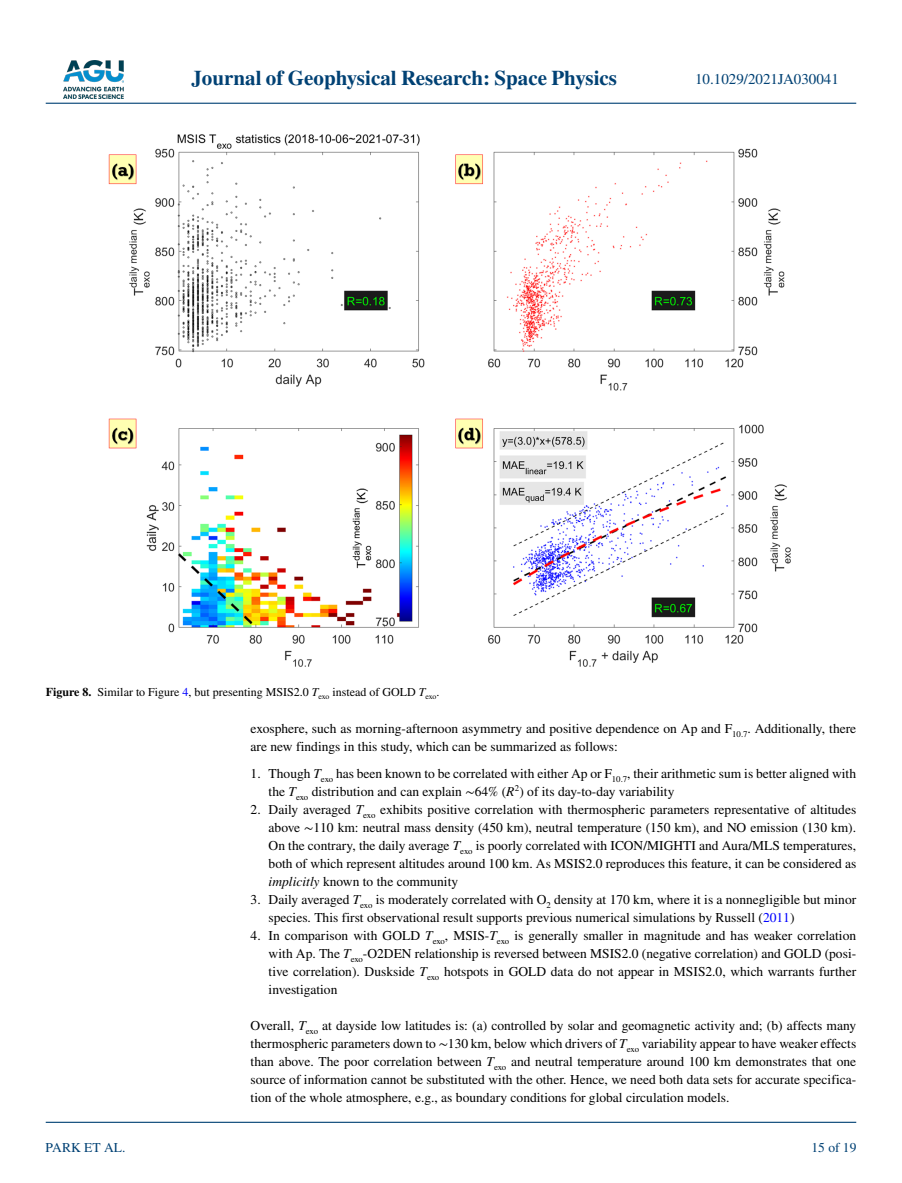
<style>
.page{position:relative;width:902px;height:1183px;background:#fff}
.page>*{position:absolute;margin:0;border:0;box-sizing:border-box;transform-origin:0 0}
.t1{font:700 21px "STIX";color:#004174}
.t2{font:15px "STIX";color:#004174}
.t3{font:13.5px/18px "STIX";color:#000}
.t4{font:13.5px "STIX";color:#004174}
.t5{font:12px "STIX";color:#000}
.s1{font-weight:700}
.s2{color:#00f}
.s3{font-style:italic}
</style>
<div class="page">
<img style="left:63px;top:60px;width:60px;height:39px">
<hr style="left:46px;top:103px;width:810px;height:1px;background:#004174">
<hr style="left:46px;top:1121px;width:810px;height:1px;background:#004174">
<img style="left:109px;top:134px;width:682px;height:533px">
<h1 class="t1" style="left:191px;top:66px;width:427px">Journal of Geophysical Research: Space Physics</h1>
<p class="t2" style="left:695px;top:69px;width:145px">10.1029/2021JA030041</p>
<p class="t5" style="left:46px;top:683px;width:395px"><span class="s1">Figure 8.</span> Similar to Figure <span class="s2">4</span>, but presenting MSIS2.0 <span class="s3">T</span><sub>exo</sub> instead of GOLD <span class="s3">T</span><sub>exo</sub>.</p>
<p class="t4" style="left:45px;top:1138px;width:81px">PARK ET AL.</p>
<p class="t3" style="left:250px;top:720px;width:607px">exosphere, such as morning-afternoon asymmetry and positive dependence on Ap and F<sub>10.7</sub>. Additionally, there are new findings in this study, which can be summarized as follows:</p>
<p class="t3" style="left:268px;top:765px;width:589px;text-indent:-18px">1. Though <span class="s3">T</span><sub>exo</sub> has been known to be correlated with either Ap or F<sub>10.7</sub>, their arithmetic sum is better aligned with the <span class="s3">T</span><sub>exo</sub> distribution and can explain ∼64% (<span class="s3">R</span><sup>2</sup>) of its day-to-day variability</p>
<p class="t3" style="left:268px;top:801px;width:589px;text-align:justify;text-indent:-18px">2. Daily averaged <span class="s3">T</span><sub>exo</sub> exhibits positive correlation with thermospheric parameters representative of altitudes above ∼110 km: neutral mass density (450 km), neutral temperature (150 km), and NO emission (130 km).<br>On the contrary, the daily average <span class="s3">T</span><sub>exo</sub> is poorly correlated with ICON/MIGHTI and Aura/MLS temperatures, both of which represent altitudes around 100 km. As MSIS2.0 reproduces this feature, it can be considered as <span class="s3">implicitly</span> known to the community</p>
<p class="t3" style="left:268px;top:891px;width:589px;text-indent:-18px">3. Daily averaged <span class="s3">T</span><sub>exo</sub> is moderately correlated with O<sub>2</sub> density at 170 km, where it is a nonnegligible but minor species. This first observational result supports previous numerical simulations by Russell (<span class="s2">2011</span>)</p>
<p class="t3" style="left:268px;top:927px;width:589px;text-align:justify;text-indent:-18px">4. In comparison with GOLD <span class="s3">T</span><sub>exo</sub>, MSIS-<span class="s3">T</span><sub>exo</sub> is generally smaller in magnitude and has weaker correlation with Ap. The <span class="s3">T</span><sub>exo</sub>-O2DEN relationship is reversed between MSIS2.0 (negative correlation) and GOLD (posi&shy;tive correlation). Duskside <span class="s3">T</span><sub>exo</sub> hotspots in GOLD data do not appear in MSIS2.0, which warrants further investigation</p>
<p class="t3" style="left:250px;top:1017px;width:607px;text-align:justify">Overall, <span class="s3">T</span><sub>exo</sub> at dayside low latitudes is: (a) controlled by solar and geomagnetic activity and; (b) affects many thermospheric parameters down to ∼130 km, below which drivers of <span class="s3">T</span><sub>exo</sub> variability appear to have weaker effects than above. The poor correlation between <span class="s3">T</span><sub>exo</sub> and neutral temperature around 100 km demonstrates that one source of information cannot be substituted with the other. Hence, we need both data sets for accurate specifica&shy;tion of the whole atmosphere, e.g., as boundary conditions for global circulation models.</p>
<p class="t4" style="left:811px;top:1138px;width:46px">15 of 19</p>
</div>
